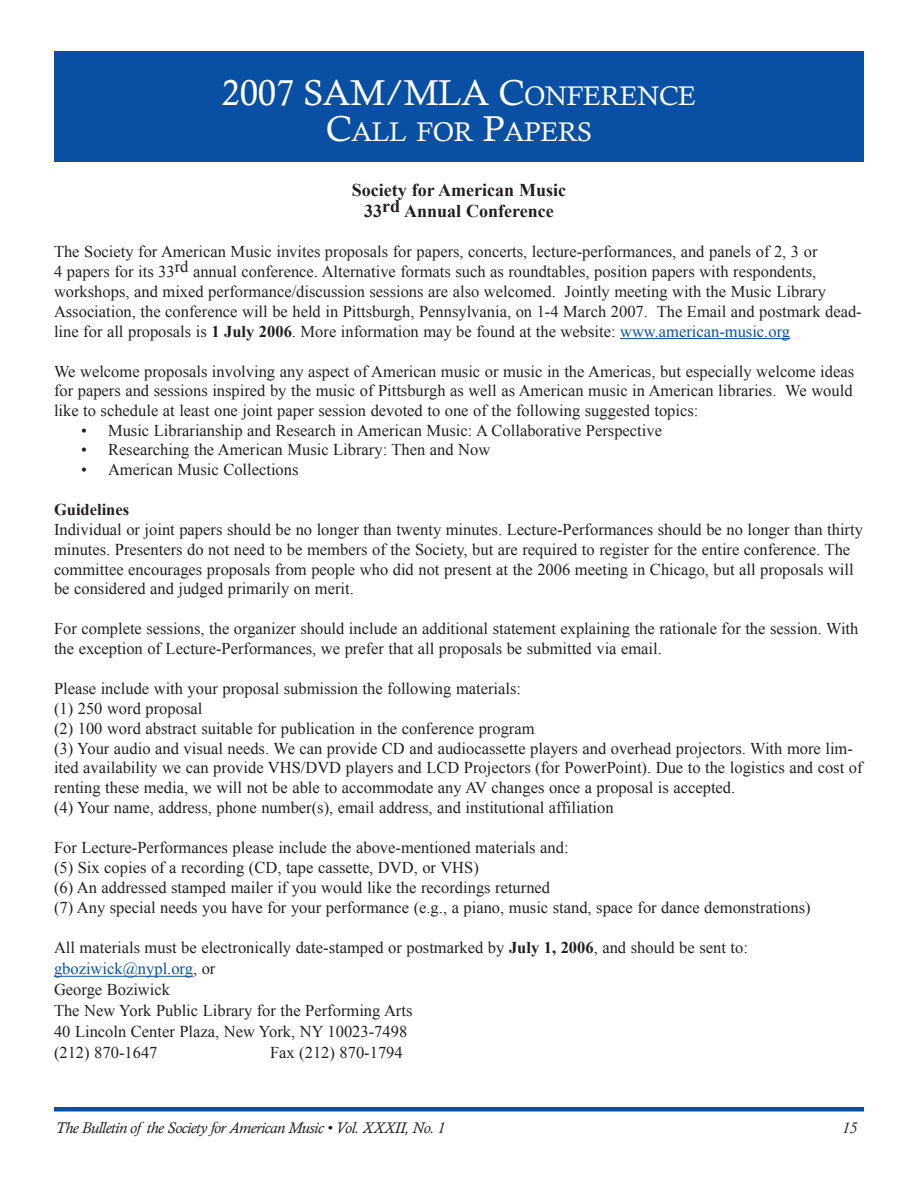
<style>
.page{position:relative;width:918px;height:1188px;background:#fff}
.page>*{position:absolute;margin:0;border:0;box-sizing:border-box;transform-origin:0 0}
.t1{font:36px "Calisto";letter-spacing:-.01em;color:#fff}
.t2{font:27px "Calisto";letter-spacing:-.015em;color:#fff}
.t3{font:700 18px/21.8px "Times New Roman";color:#231f20;text-align:center}
.t4{font:16.5px/20px "Times New Roman";color:#231f20}
.t5{font:700 16.5px "Times New Roman";color:#231f20}
.t6{font:italic 15.75px "Calisto";letter-spacing:-.025em;color:#231f20}
.s1{font-size:27px}
.s2{font-size:36px}
.s3{font-weight:700}
.s4{color:#094fa3}
</style>
<div class="page">
<div style="left:54px;top:1107px;width:810px;height:5px;background:#094fa3"></div>
<div style="left:54px;top:52px;width:810px;height:110px;background:#094fa3"></div>
<hr style="left:620px;top:338px;width:170px;height:1px;background:#094fa3">
<hr style="left:54px;top:976px;width:139px;height:1px;background:#094fa3">
<h1 class="t1" style="left:222px;top:72px;width:476px">2007 SAM/MLA C<span class="s1">ONFERENCE</span></h1>
<h2 class="t2" style="left:326px;top:116px;width:268px"><span class="s2">C</span>ALL FOR <span class="s2">P</span>APERS</h2>
<p class="t3" style="left:352px;top:178px;width:216px">Society for American Music<br>33rd Annual Conference</p>
<p class="t4" style="left:54px;top:241px;width:809px">The Society for American Music invites proposals for papers, concerts, lecture-performances, and panels of 2, 3 or<br>4 papers for its 33rd annual conference. Alternative formats such as roundtables, position papers with respondents, workshops, and mixed performance/discussion sessions are also welcomed. Jointly meeting with the Music Library Association, the conference will be held in Pittsburgh, Pennsylvania, on 1-4 March 2007. The Email and postmark dead&shy;line for all proposals is <span class="s3">1 July 2006</span>. More information may be found at the website: <span class="s4">www.american-music.org</span></p>
<p class="t4" style="left:54px;top:361px;width:802px;text-align:justify">We welcome proposals involving any aspect of American music or music in the Americas, but especially welcome ideas for papers and sessions inspired by the music of Pittsburgh as well as American music in American libraries. We would like to schedule at least one joint paper session devoted to one of the following suggested topics:</p>
<p class="t4" style="left:81px;top:420px;width:583px">• Music Librarianship and Research in American Music: A Collaborative Perspective</p>
<p class="t4" style="left:81px;top:440px;width:411px">• Researching the American Music Library: Then and Now</p>
<p class="t4" style="left:81px;top:459px;width:219px">• American Music Collections</p>
<p class="t5" style="left:54px;top:498px;width:77px">Guidelines</p>
<p class="t4" style="left:54px;top:519px;width:810px">Individual or joint papers should be no longer than twenty minutes. Lecture-Performances should be no longer than thirty minutes. Presenters do not need to be members of the Society, but are required to register for the entire conference. The committee encourages proposals from people who did not present at the 2006 meeting in Chicago, but all proposals will be considered and judged primarily on merit.</p>
<p class="t4" style="left:54px;top:618px;width:806px">For complete sessions, the organizer should include an additional statement explaining the rationale for the session. With the exception of Lecture-Performances, we prefer that all proposals be submitted via email.</p>
<p class="t4" style="left:54px;top:678px;width:810px">Please include with your proposal submission the following materials:<br>(1) 250 word proposal<br>(2) 100 word abstract suitable for publication in the conference program<br>(3) Your audio and visual needs. We can provide CD and audiocassette players and overhead projectors. With more lim&shy;ited availability we can provide VHS/DVD players and LCD Projectors (for PowerPoint). Due to the logistics and cost of renting these media, we will not be able to accommodate any AV changes once a proposal is accepted.<br>(4) Your name, address, phone number(s), email address, and institutional affiliation</p>
<p class="t4" style="left:54px;top:837px;width:758px">For Lecture-Performances please include the above-mentioned materials and:<br>(5) Six copies of a recording (CD, tape cassette, DVD, or VHS)<br>(6) An addressed stamped mailer if you would like the recordings returned<br>(7) Any special needs you have for your performance (e.g., a piano, music stand, space for dance demonstrations)</p>
<p class="t4" style="left:54px;top:937px;width:695px;line-height:21px">All materials must be electronically date-stamped or postmarked by <span class="s3">July 1, 2006</span>, and should be sent to: <span class="s4">gboziwick@nypl.org</span>, or<br>George Boziwick<br>The New York Public Library for the Performing Arts<br>40 Lincoln Center Plaza, New York, NY 10023-7498<br>(212) 870-1647</p>
<p class="t4" style="left:270px;top:1043px;width:134px">Fax (212) 870-1794</p>
<p class="t6" style="left:56px;top:1119px;width:391px">The Bulletin of the Society for American Music • Vol. XXXII, No. 1</p>
<p class="t6" style="left:842px;top:1119px;width:16px">15</p>
</div>
